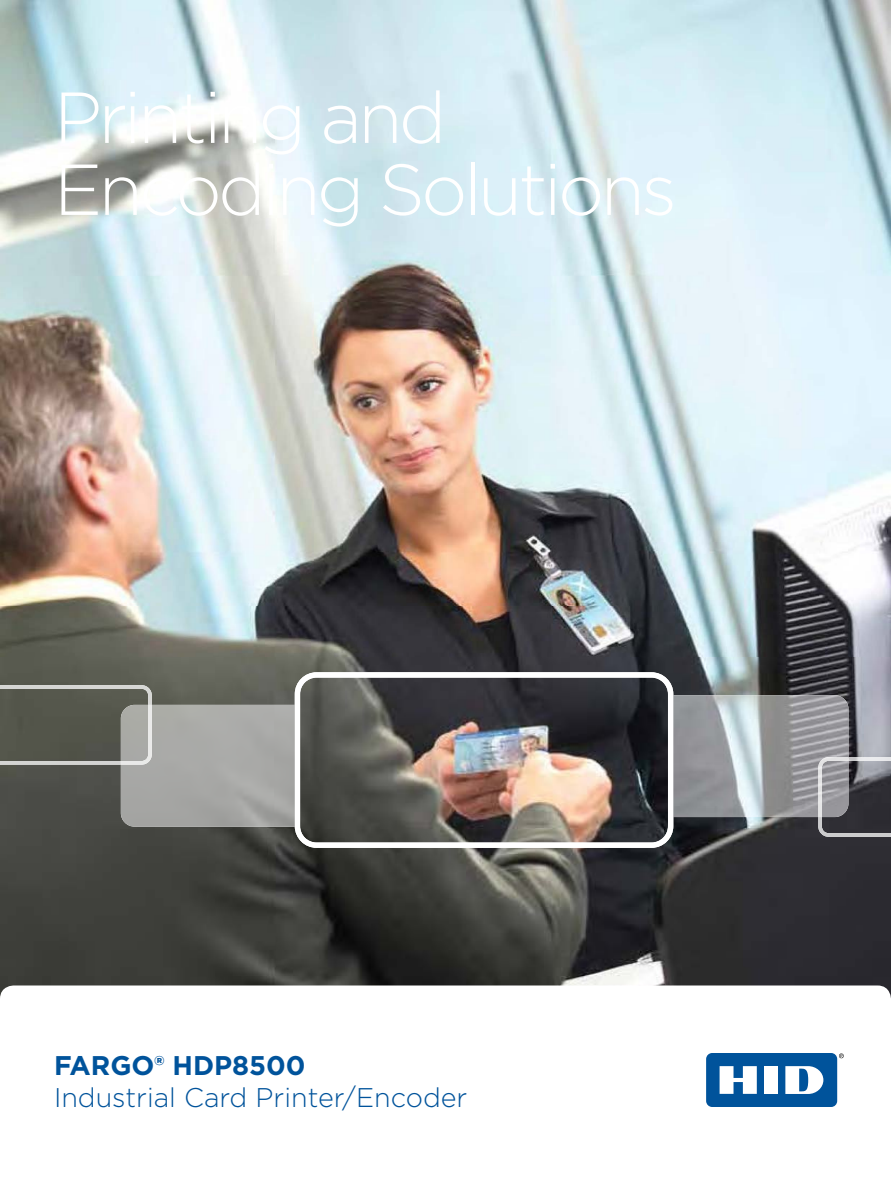
<style>
.page{position:relative;width:891px;height:1188px;background:#fff}
.page>*{position:absolute;margin:0;border:0;box-sizing:border-box;transform-origin:0 0}
.t1{font:300 72px/72px "Gotham";letter-spacing:-.05em;color:#fff}
.t2{font:300 27px "Gotham";color:#00539b}
.t3{font:700 27px "Gotham";color:#00539b}
</style>
<div class="page">
<img style="left:0;top:0;width:891px;height:986px">
<img style="left:1px;top:0;width:890px;height:606px">
<img style="left:315px;top:0;width:315px;height:606px">
<img style="left:629px;top:404px;width:262px;height:253px">
<img style="left:1px;top:606px;width:629px;height:51px">
<svg style="left:839px;top:1054px;width:5px;height:4px"></svg>
<div style="left:706px;top:1053px;width:131px;height:54px;background:#00539b;border-radius:6px"></div>
<div style="left:764px;top:1066px;width:14px;height:28px;background:#fff"></div>
<svg style="left:720px;top:1066px;width:37px;height:28px"></svg>
<svg style="left:785px;top:1066px;width:38px;height:28px"></svg>
<img style="left:0;top:685px;width:152px;height:80px">
<img style="left:295px;top:672px;width:378px;height:176px">
<div style="left:121px;top:705px;width:174px;height:122px;background:#a8a9a6"></div>
<img style="left:121px;top:705px;width:31px;height:60px">
<img style="left:818px;top:757px;width:73px;height:80px">
<img style="left:673px;top:695px;width:175px;height:122px">
<img style="left:818px;top:757px;width:30px;height:60px">
<h1 class="t1" style="left:54px;top:80px;width:624px">Printing and<br>Encoding Solutions</h1>
<p class="t3" style="left:54px;top:1047px;width:253px">FARGO® HDP8500</p>
<p class="t2" style="left:54px;top:1080px;width:415px">Industrial Card Printer/Encoder</p>
</div>
